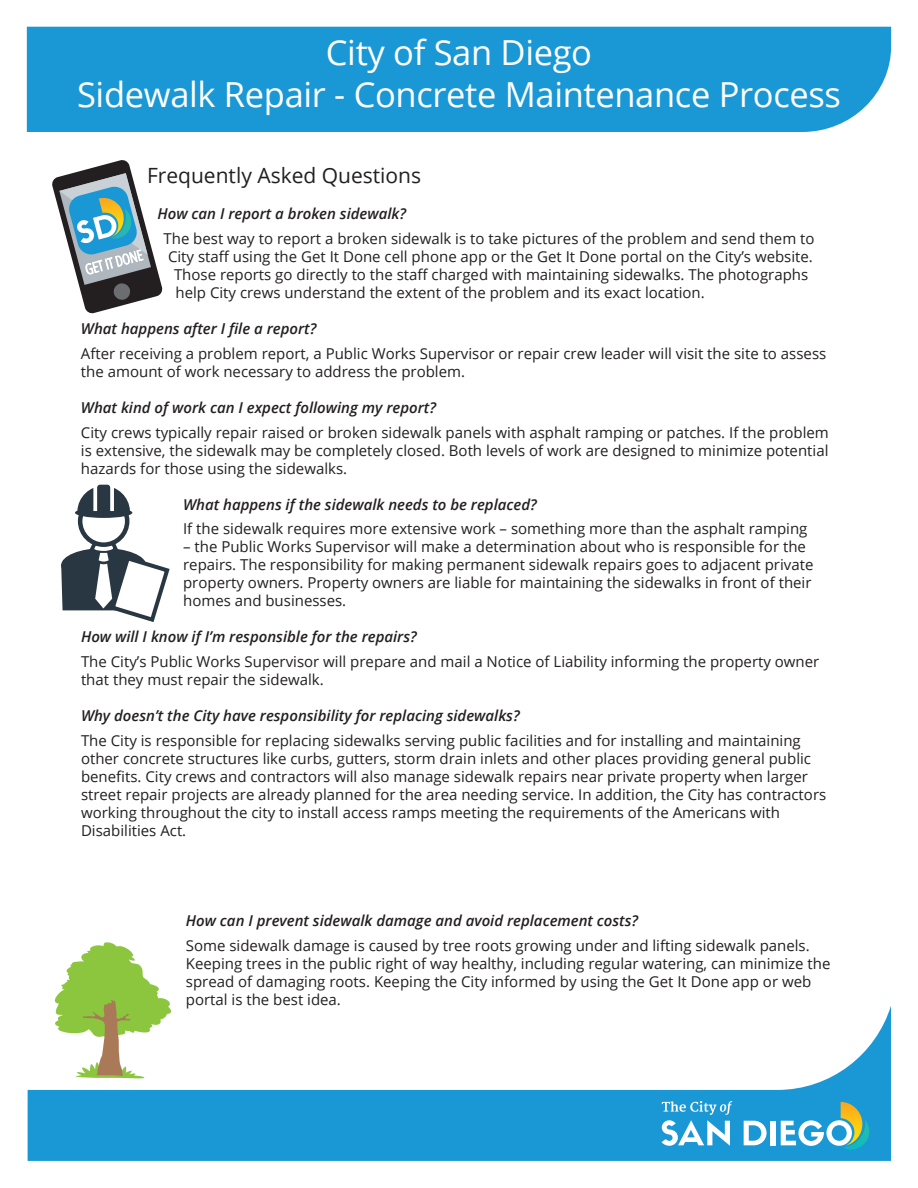
<style>
.page{position:relative;width:918px;height:1188px;background:#fff}
.page>*{position:absolute;margin:0;border:0;box-sizing:border-box;transform-origin:0 0}
.t1{font:34.5px "Open Sans";letter-spacing:-.01em;color:#fff}
.t2{font:21px "Open Sans";color:#231f20}
.t3{font:15px/18px "Open Sans";color:#231f20}
.t4{font:italic 600 15px "Open Sans";color:#231f20}
.s1{font-weight:600;font-style:italic}
</style>
<div class="page">
<svg style="left:28px;top:1006px;width:863px;height:155px"></svg>
<svg style="left:52px;top:160px;width:111px;height:154px"></svg>
<div style="left:78px;top:495px;width:51px;height:52px;border:5px solid #283742;border-radius:50%"></div>
<div style="left:75px;top:508px;width:57px;height:10px;background:#283742;border-radius:50%"></div>
<svg style="left:77px;top:484px;width:53px;height:27px"></svg>
<svg style="left:61px;top:532px;width:109px;height:90px"></svg>
<svg style="left:55px;top:942px;width:116px;height:137px"></svg>
<div style="left:27px;top:27px;width:864px;height:105px;background:#1a98d6"></div>
<svg style="left:744px;top:1121px;width:23px;height:24px"></svg>
<div style="left:770px;top:1121px;width:5px;height:24px;background:#fff"></div>
<svg style="left:662px;top:1101px;width:70px;height:45px"></svg>
<svg style="left:781px;top:1102px;width:88px;height:50px"></svg>
<p class="t1" style="left:326px;top:29px;width:268px">City of San Diego</p>
<p class="t1" style="left:77px;top:71px;width:765px">Sidewalk Repair - Concrete Maintenance Process</p>
<p class="t2" style="left:147px;top:161px;width:276px">Frequently Asked Questions</p>
<p class="t4" style="left:158px;top:204px;width:250px">How can I report a broken sidewalk?</p>
<p class="t3" style="left:164px;top:229px;width:653px">The best way to report a broken sidewalk is to take pictures of the problem and send them to</p>
<p class="t3" style="left:168px;top:247px;width:646px">City staff using the Get It Done cell phone app or the Get It Done portal on the City’s website.</p>
<p class="t3" style="left:174px;top:265px;width:636px">Those reports go directly to the staff charged with maintaining sidewalks. The photographs</p>
<p class="t3" style="left:176px;top:283px;width:531px">help City crews understand the extent of the problem and its exact location.</p>
<p class="t4" style="left:81px;top:318px;width:237px">What happens after I file a report?</p>
<p class="t3" style="left:81px;top:344px;width:747px">After receiving a problem report, a Public Works Supervisor or repair crew leader will visit the site to assess the amount of work necessary to address the problem.</p>
<p class="t4" style="left:81px;top:397px;width:357px">What kind of work can I expect following my report?</p>
<p class="t3" style="left:81px;top:423px;width:749px;text-align:justify">City crews typically repair raised or broken sidewalk panels with asphalt ramping or patches. If the problem is extensive, the sidewalk may be completely closed. Both levels of work are designed to minimize potential hazards for those using the sidewalks.</p>
<p class="t4" style="left:183px;top:494px;width:355px">What happens if the sidewalk needs to be replaced?</p>
<p class="t3" style="left:183px;top:520px;width:626px">If the sidewalk requires more extensive work – something more than the asphalt ramping</p>
<p class="t3" style="left:183px;top:538px;width:632px">– the Public Works Supervisor will make a determination about who is responsible for the repairs. The responsibility for making permanent sidewalk repairs goes to adjacent private property owners. Property owners are liable for maintaining the sidewalks in front of their homes and businesses.</p>
<p class="t3" style="left:81px;top:624px;width:740px;line-height:24.8px"><span class="s1">How will I know if I’m responsible for the repairs?<br></span>The City’s Public Works Supervisor will prepare and mail a Notice of Liability informing the property owner</p>
<p class="t3" style="left:81px;top:670px;width:244px">that they must repair the sidewalk.</p>
<p class="t3" style="left:81px;top:703px;width:721px;line-height:24.8px"><span class="s1">Why doesn’t the City have responsibility for replacing sidewalks?<br></span>The City is responsible for replacing sidewalks serving public facilities and for installing and maintaining</p>
<p class="t3" style="left:81px;top:749px;width:747px">other concrete structures like curbs, gutters, storm drain inlets and other places providing general public benefits. City crews and contractors will also manage sidewalk repairs near private property when larger street repair projects are already planned for the area needing service. In addition, the City has contractors working throughout the city to install access ramps meeting the requirements of the Americans with Disabilities Act.</p>
<p class="t4" style="left:186px;top:910px;width:454px">How can I prevent sidewalk damage and avoid replacement costs?</p>
<p class="t3" style="left:186px;top:936px;width:646px">Some sidewalk damage is caused by tree roots growing under and lifting sidewalk panels.<br>Keeping trees in the public right of way healthy, including regular watering, can minimize the spread of damaging roots. Keeping the City informed by using the Get It Done app or web portal is the best idea.</p>
</div>
